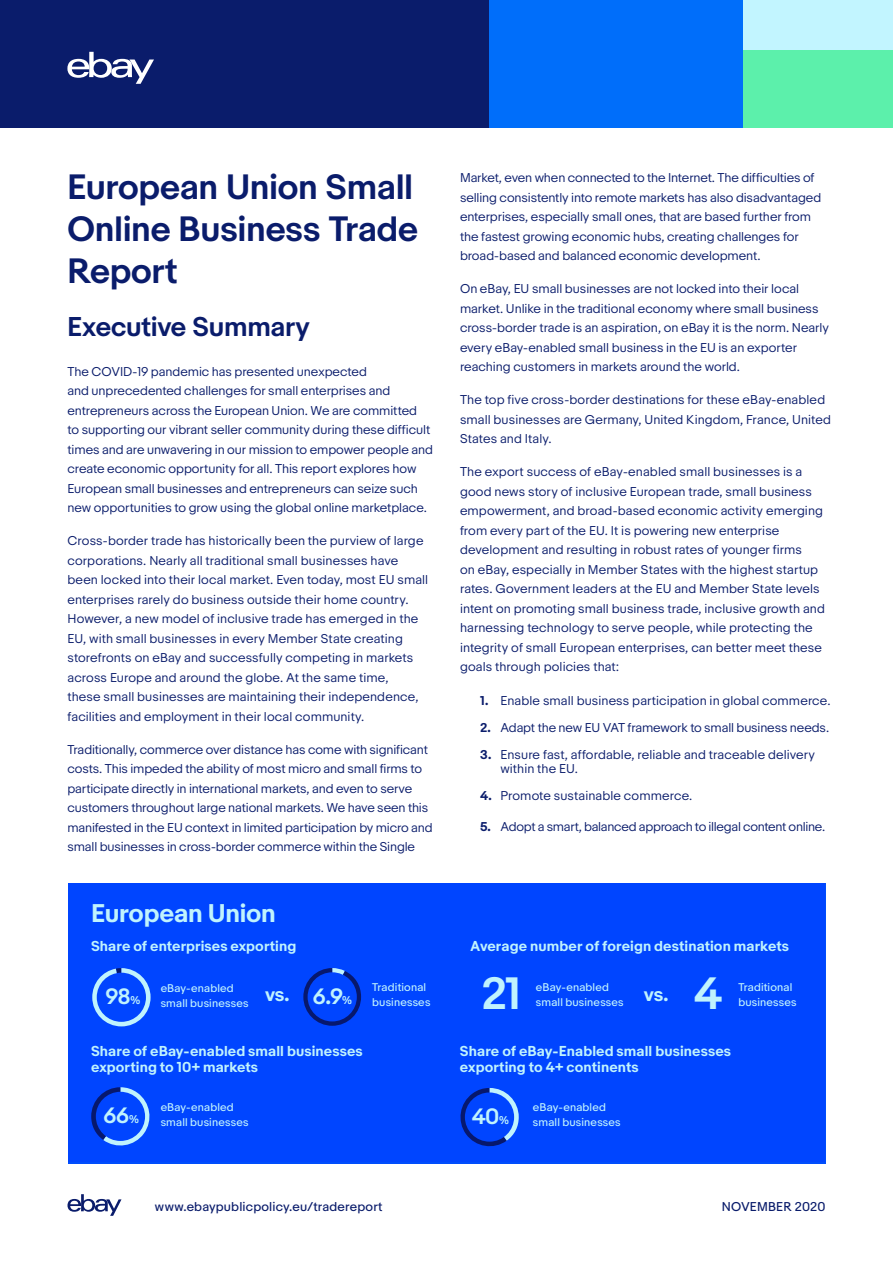
<style>
.page{position:relative;width:893px;height:1263px;background:#fff}
.page>*{position:absolute;margin:0;border:0;box-sizing:border-box;transform-origin:0 0}
.t1{font:600 42.45px "Market Sans";color:#c0f3fd}
.Cover_Title{font:600 33px/42px "Market Sans";letter-spacing:-.01em;color:#0a1c6b}
.Cover_Title-2{font:600 25.5px "Market Sans";letter-spacing:-.01em;color:#0a1c6b}
.t2{font:700 24px "Market Sans";letter-spacing:-.01em;color:#c0f3fd}
.t3{font:600 20.85px "Market Sans";color:#c0f3fd}
.t4{font:700 18px "Market Sans";color:#c0f3fd}
.t5{font:700 13.5px/16.5px "Market Sans";letter-spacing:.005em;color:#c0f3fd}
.Body{font:300 12px/19.5px "Market Sans";color:#0a1c6b}
.Body-2{font:300 12px "Market Sans";letter-spacing:-.02em;color:#0a1c6b}
.t6{font:12px "Market Sans";letter-spacing:.015em;color:#0a1c6b}
.t7{font:10.5px/15px "Market Sans";letter-spacing:.02em;color:#c0f3fd}
.s1{font-size:10.5px}
.s2{font-weight:700}
</style>
<div class="page">
<svg style="left:67px;top:1194px;width:54px;height:22px"></svg>
<div style="left:0;top:0;width:490px;height:128px;background:#0a1c6b"></div>
<div style="left:489px;top:0;width:254px;height:128px;background:#006efa"></div>
<svg style="left:67px;top:52px;width:87px;height:32px"></svg>
<div style="left:743px;top:50px;width:150px;height:78px;background:#5cf0ab"></div>
<div style="left:743px;top:0;width:150px;height:50px;background:#c2f5ff"></div>
<div style="left:68px;top:883px;width:756px;height:279px;background:#0045ff"></div>
<svg style="left:303px;top:968px;width:58px;height:58px"></svg>
<div style="left:308px;top:972px;width:49px;height:49px;background:#0045ff;border-radius:50%"></div>
<svg style="left:92px;top:968px;width:59px;height:58px"></svg>
<div style="left:97px;top:973px;width:49px;height:49px;background:#0045ff;border-radius:50%"></div>
<svg style="left:91px;top:1087px;width:59px;height:59px"></svg>
<div style="left:96px;top:1092px;width:49px;height:49px;background:#0045ff;border-radius:50%"></div>
<svg style="left:460px;top:1088px;width:59px;height:59px"></svg>
<div style="left:465px;top:1092px;width:49px;height:50px;background:#0045ff;border-radius:50%"></div>
<p class="Cover_Title" style="left:67px;top:167px;width:352px">European Union Small<br>Online Business Trade<br>Report</p>
<p class="Cover_Title-2" style="left:67px;top:311px;width:244px">Executive Summary</p>
<p class="Body" style="left:68px;top:362px;width:367px">The COVID-19 pandemic has presented unexpected<br>and unprecedented challenges for small enterprises and entrepreneurs across the European Union. We are committed<br>to supporting our vibrant seller community during these difficult times and are unwavering in our mission to empower people and create economic opportunity for all. This report explores how European small businesses and entrepreneurs can seize such new opportunities to grow using the global online marketplace.</p>
<p class="Body" style="left:68px;top:531px;width:362px">Cross-border trade has historically been the purview of large corporations. Nearly all traditional small businesses have been locked into their local market. Even today, most EU small enterprises rarely do business outside their home country.<br>However, a new model of inclusive trade has emerged in the EU, with small businesses in every Member State creating storefronts on eBay and successfully competing in markets across Europe and around the globe. At the same time,<br>these small businesses are maintaining their independence, facilities and employment in their local community.</p>
<p class="Body" style="left:68px;top:740px;width:367px">Traditionally, commerce over distance has come with significant costs. This impeded the ability of most micro and small firms to participate directly in international markets, and even to serve customers throughout large national markets. We have seen this manifested in the EU context in limited participation by micro and small businesses in cross-border commerce within the Single</p>
<p class="t2" style="left:91px;top:899px;width:186px">European Union</p>
<p class="t5" style="left:91px;top:938px;width:207px">Share of enterprises exporting</p>
<p class="t7" style="left:161px;top:981px;width:130px">eBay-enabled<br>small businesses <sup>vs.</sup></p>
<p class="t3" style="left:105px;top:984px;width:37px">98<span class="s1">%</span></p>
<p class="t3" style="left:313px;top:984px;width:41px">6.9<span class="s1">%</span></p>
<p class="t7" style="left:372px;top:980px;width:60px">Traditional businesses</p>
<p class="Body" style="left:460px;top:168px;width:363px">Market, even when connected to the Internet. The difficulties of selling consistently into remote markets has also disadvantaged enterprises, especially small ones, that are based further from the fastest growing economic hubs, creating challenges for broad-based and balanced economic development.</p>
<p class="Body" style="left:460px;top:279px;width:370px">On eBay, EU small businesses are not locked into their local market. Unlike in the traditional economy where small business cross-border trade is an aspiration, on eBay it is the norm. Nearly every eBay-enabled small business in the EU is an exporter reaching customers in markets around the world.</p>
<p class="Body" style="left:460px;top:390px;width:373px">The top five cross-border destinations for these eBay-enabled small businesses are Germany, United Kingdom, France, United<br>States and Italy.</p>
<p class="Body" style="left:460px;top:462px;width:366px">The export success of eBay-enabled small businesses is a good news story of inclusive European trade, small business empowerment, and broad-based economic activity emerging from every part of the EU. It is powering new enterprise development and resulting in robust rates of younger firms<br>on eBay, especially in Member States with the highest startup rates. Government leaders at the EU and Member State levels intent on promoting small business trade, inclusive growth and harnessing technology to serve people, while protecting the integrity of small European enterprises, can better meet these goals through policies that:</p>
<p class="Body" style="left:480px;top:691px;width:352px"><span class="s2">1.</span> Enable small business participation in global commerce.</p>
<p class="Body" style="left:480px;top:718px;width:350px"><span class="s2">2.</span> Adapt the new EU VAT framework to small business needs.</p>
<p class="Body" style="left:500px;top:748px;width:316px;line-height:13.5px;text-indent:-20px"><span class="s2">3.</span> Ensure fast, affordable, reliable and traceable delivery within the EU.</p>
<p class="Body" style="left:480px;top:785px;width:214px"><span class="s2">4.</span> Promote sustainable commerce.</p>
<p class="Body-2" style="left:480px;top:819px;width:347px"><span class="s2">5.</span> Adopt a smart, balanced approach to illegal content online.</p>
<p class="t5" style="left:471px;top:938px;width:320px">Average number of foreign destination markets</p>
<p class="t1" style="left:481px;top:968px;width:41px">21</p>
<p class="t7" style="left:536px;top:980px;width:89px">eBay-enabled small businesses</p>
<p class="t1" style="left:694px;top:968px;width:31px">4</p>
<p class="t7" style="left:738px;top:980px;width:60px">Traditional businesses</p>
<p class="t4" style="left:644px;top:983px;width:26px">vs.</p>
<p class="t5" style="left:91px;top:1043px;width:273px">Share of eBay-enabled small businesses exporting to 10+ markets</p>
<p class="t5" style="left:460px;top:1043px;width:273px">Share of eBay-Enabled small businesses exporting to 4+ continents</p>
<p class="t7" style="left:161px;top:1100px;width:89px">eBay-enabled small businesses</p>
<p class="t3" style="left:103px;top:1103px;width:38px">66<span class="s1">%</span></p>
<p class="t3" style="left:472px;top:1104px;width:39px">40<span class="s1">%</span></p>
<p class="t7" style="left:533px;top:1100px;width:89px">eBay-enabled small businesses</p>
<p class="t6" style="left:155px;top:1200px;width:229px">www.ebaypublicpolicy.eu/tradereport</p>
<p class="t6" style="left:722px;top:1200px;width:105px">NOVEMBER 2020</p>
</div>
